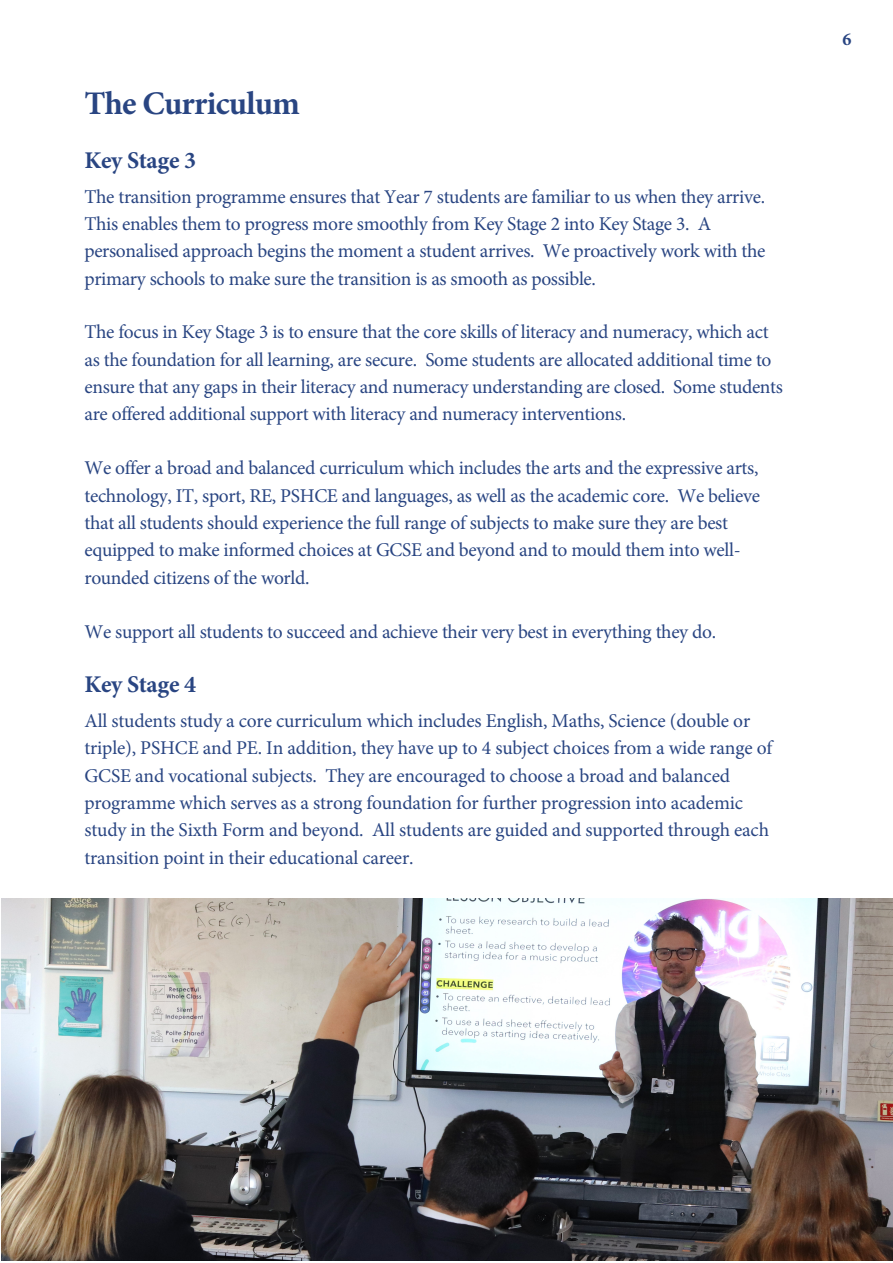
<style>
.page{position:relative;width:893px;height:1263px;background:#fff}
.page>*{position:absolute;margin:0;border:0;box-sizing:border-box;transform-origin:0 0}
.t1{font:700 33px "Minion Pro";letter-spacing:-.025em;color:#294582}
.t2{font:700 24px "Minion Pro";letter-spacing:-.015em;color:#294582}
.t3{font:19.5px/27.3px "Minion Pro";letter-spacing:-.02em;color:#294582}
.t4{font:700 18px "Minion Pro";color:#294582}
</style>
<div class="page">
<img style="left:1px;top:898px;width:892px;height:362px">
<h1 class="t1" style="left:84px;top:81px;width:217px">The Curriculum</h1>
<p class="t2" style="left:84px;top:143px;width:113px">Key Stage 3</p>
<p class="t3" style="left:84px;top:183px;width:683px">The transition programme ensures that Year 7 students are familiar to us when they arrive.<br>This enables them to progress more smoothly from Key Stage 2 into Key Stage 3. A personalised approach begins the moment a student arrives. We proactively work with the primary schools to make sure the transition is as smooth as possible.</p>
<p class="t3" style="left:84px;top:319px;width:700px">The focus in Key Stage 3 is to ensure that the core skills of literacy and numeracy, which act as the foundation for all learning, are secure. Some students are allocated additional time to ensure that any gaps in their literacy and numeracy understanding are closed. Some students are offered additional support with literacy and numeracy interventions.</p>
<p class="t3" style="left:84px;top:455px;width:677px">We offer a broad and balanced curriculum which includes the arts and the expressive arts, technology, IT, sport, RE, PSHCE and languages, as well as the academic core. We believe that all students should experience the full range of subjects to make sure they are best equipped to make informed choices at GCSE and beyond and to mould them into well&shy;rounded citizens of the world.</p>
<p class="t3" style="left:84px;top:618px;width:633px">We support all students to succeed and achieve their very best in everything they do.</p>
<p class="t2" style="left:84px;top:668px;width:113px">Key Stage 4</p>
<p class="t3" style="left:84px;top:707px;width:689px">All students study a core curriculum which includes English, Maths, Science (double or triple), PSHCE and PE. In addition, they have up to 4 subject choices from a wide range of GCSE and vocational subjects. They are encouraged to choose a broad and balanced programme which serves as a strong foundation for further progression into academic study in the Sixth Form and beyond. All students are guided and supported through each transition point in their educational career.</p>
<p class="t4" style="left:843px;top:27px;width:10px">6</p>
</div>
